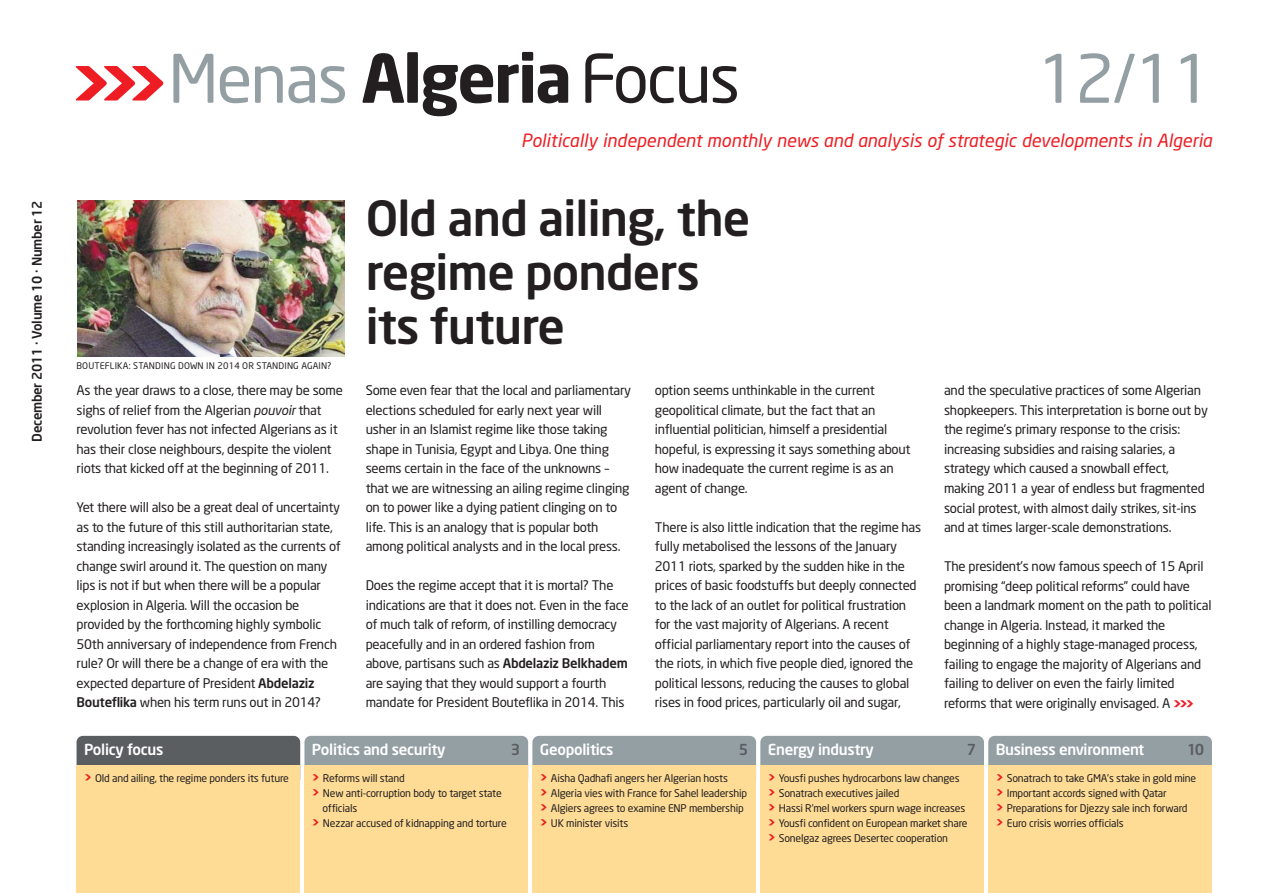
<style>
.page{position:relative;width:1263px;height:893px;background:#fff}
.page>*{position:absolute;margin:0;border:0;box-sizing:border-box;transform-origin:0 0}
.t1{font:700 66px "Neo Sans";letter-spacing:-.03em;color:#231f20}
.t2{font:66px "Neo Sans";color:#949fa4}
.t3{font:500 48px/54px "Neo Sans";letter-spacing:-.02em;color:#231f20}
.t4{font:italic 18px "Neo Sans";color:#ee1d23}
.t5{font:500 15px "Neo Sans";letter-spacing:-.02em;color:#fff}
.t6{font:500 15px "Neo Sans";color:#5b5e61}
.t7{font:13.2px/19.5px "Neo Sans";letter-spacing:-.02em;color:#231f20}
.t8{font:500 13.2px "Neo Sans";letter-spacing:-.02em;color:#231f20}
.t9{font:10.5px/15px "Neo Sans";letter-spacing:-.02em;color:#231f20}
.t10{font:9px "Neo Sans";letter-spacing:.02em;color:#231f20}
.s1{font-weight:900;font-size:67.5px;color:#ee1d23}
.s2{font-weight:400;color:#949fa4}
.s3{font-weight:400}
.s4{font-style:italic}
.s5{font-weight:500}
.s6{font-weight:900;font-size:13.5px;color:#ee1d23}
.s7{font-weight:900;font-size:12px;color:#ee1d23}
</style>
<div class="page">
<img style="left:77px;top:200px;width:267px;height:156px">
<div style="left:77px;top:736px;width:223px;height:49px;background:#5b5e61;border-radius:6px"></div>
<div style="left:304px;top:736px;width:224px;height:49px;background:#949fa4;border-radius:6px"></div>
<div style="left:532px;top:736px;width:224px;height:49px;background:#949fa4;border-radius:6px"></div>
<div style="left:760px;top:736px;width:224px;height:49px;background:#949fa4;border-radius:6px"></div>
<div style="left:988px;top:736px;width:224px;height:49px;background:#949fa4;border-radius:6px"></div>
<div style="left:304px;top:765px;width:224px;height:128px;background:#fedc96"></div>
<div style="left:77px;top:765px;width:223px;height:128px;background:#fedc96"></div>
<div style="left:532px;top:765px;width:224px;height:128px;background:#fedc96"></div>
<div style="left:760px;top:765px;width:224px;height:128px;background:#fedc96"></div>
<div style="left:988px;top:765px;width:224px;height:128px;background:#fedc96"></div>
<p class="t8" style="left:32px;top:442px;width:243px;rotate:-90deg">December 2011 · Volume 10 · Number 12</p>
<h1 class="t1" style="left:69px;top:52px;width:673px"><span class="s1">&gt;&gt;&gt;</span><span class="s2">Menas</span> Algeria<span class="s3">Focus</span></h1>
<h1 class="t2" style="left:1037px;top:54px;width:177px">12/11</h1>
<h3 class="t4" style="left:521px;top:134px;width:692px">Politically independent monthly news and analysis of strategic developments in Algeria</h3>
<p class="t10" style="left:77px;top:363px;width:256px">BOUTEFLIKA: STANDING DOWN IN 2014 OR STANDING AGAIN?</p>
<p class="t7" style="left:77px;top:382px;width:268px">As the year draws to a close, there may be some sighs of relief from the Algerian <span class="s4">pouvoir</span> that revolution fever has not infected Algerians as it has their close neighbours, despite the violent riots that kicked off at the beginning of 2011.</p>
<p class="t7" style="left:77px;top:499px;width:266px">Yet there will also be a great deal of uncertainty as to the future of this still authoritarian state, standing increasingly isolated as the currents of change swirl around it. The question on many lips is not if but when there will be a popular explosion in Algeria. Will the occasion be provided by the forthcoming highly symbolic 50th anniversary of independence from French rule? Or will there be a change of era with the expected departure of President <span class="s5">Abdelaziz Bouteflika</span> when his term runs out in 2014?</p>
<h2 class="t3" style="left:366px;top:196px;width:386px">Old and ailing, the regime ponders its future</h2>
<p class="t7" style="left:366px;top:382px;width:267px">Some even fear that the local and parliamentary elections scheduled for early next year will usher in an Islamist regime like those taking shape in Tunisia, Egypt and Libya. One thing seems certain in the face of the unknowns – that we are witnessing an ailing regime clinging on to power like a dying patient clinging on to life. This is an analogy that is popular both among political analysts and in the local press.</p>
<p class="t7" style="left:366px;top:577px;width:264px">Does the regime accept that it is mortal? The indications are that it does not. Even in the face of much talk of reform, of instilling democracy peacefully and in an ordered fashion from above, partisans such as <span class="s5">Abdelaziz Belkhadem </span>are saying that they would support a fourth mandate for President Bouteflika in 2014. This</p>
<p class="t7" style="left:655px;top:382px;width:257px">option seems unthinkable in the current geopolitical climate, but the fact that an influential politician, himself a presidential hopeful, is expressing it says something about how inadequate the current regime is as an agent of change.</p>
<p class="t7" style="left:655px;top:519px;width:268px">There is also little indication that the regime has fully metabolised the lessons of the January 2011 riots, sparked by the sudden hike in the prices of basic foodstuffs but deeply connected to the lack of an outlet for political frustration for the vast majority of Algerians. A recent official parliamentary report into the causes of the riots, in which five people died, ignored the political lessons, reducing the causes to global rises in food prices, particularly oil and sugar,</p>
<p class="t7" style="left:944px;top:382px;width:265px">and the speculative practices of some Algerian shopkeepers. This interpretation is borne out by the regime’s primary response to the crisis: increasing subsidies and raising salaries, a strategy which caused a snowball effect, making 2011 a year of endless but fragmented social protest, with almost daily strikes, sit-ins and at times larger-scale demonstrations.</p>
<p class="t7" style="left:944px;top:558px;width:269px">The president’s now famous speech of 15 April promising “deep political reforms” could have been a landmark moment on the path to political change in Algeria. Instead, it marked the beginning of a highly stage-managed process, failing to engage the majority of Algerians and failing to deliver on even the fairly limited reforms that were originally envisaged. A <span class="s6">&gt;&gt;&gt;</span></p>
<p class="t5" style="left:84px;top:743px;width:81px">Policy focus</p>
<p class="t5" style="left:312px;top:743px;width:135px">Politics and security</p>
<p class="t6" style="left:511px;top:743px;width:11px">3</p>
<p class="t5" style="left:540px;top:743px;width:75px">Geopolitics</p>
<p class="t6" style="left:739px;top:743px;width:11px">5</p>
<p class="t5" style="left:768px;top:743px;width:108px">Energy industry</p>
<p class="t6" style="left:967px;top:743px;width:11px">7</p>
<p class="t5" style="left:996px;top:743px;width:150px">Business environment</p>
<p class="t6" style="left:1187px;top:743px;width:19px">10</p>
<p class="t9" style="left:312px;top:772px;width:94px"><span class="s7">&gt;</span> Reforms will stand</p>
<p class="t9" style="left:312px;top:787px;width:191px"><span class="s7">&gt;</span> New anti-corruption body to target state</p>
<p class="t9" style="left:323px;top:802px;width:36px">officials</p>
<p class="t9" style="left:312px;top:817px;width:196px"><span class="s7">&gt;</span> Nezzar accused of kidnapping and torture</p>
<p class="t9" style="left:84px;top:772px;width:206px"><span class="s7">&gt;</span> Old and ailing, the regime ponders its future</p>
<p class="t9" style="left:540px;top:772px;width:209px"><span class="s7">&gt;</span> Aisha Qadhafi angers her Algerian hosts<br><span class="s7">&gt;</span> Algeria vies with France for Sahel leadership <span class="s7">&gt;</span> Algiers agrees to examine ENP membership <span class="s7">&gt;</span> UK minister visits</p>
<p class="t9" style="left:768px;top:772px;width:201px"><span class="s7">&gt;</span> Yousfi pushes hydrocarbons law changes <span class="s7">&gt;</span> Sonatrach executives jailed<br><span class="s7">&gt;</span> Hassi R’mel workers spurn wage increases <span class="s7">&gt;</span> Yousfi confident on European market share <span class="s7">&gt;</span> Sonelgaz agrees Desertec cooperation</p>
<p class="t9" style="left:996px;top:772px;width:202px"><span class="s7">&gt;</span> Sonatrach to take GMA’s stake in gold mine <span class="s7">&gt;</span> Important accords signed with Qatar<br><span class="s7">&gt;</span> Preparations for Djezzy sale inch forward <span class="s7">&gt;</span> Euro crisis worries officials</p>
</div>
